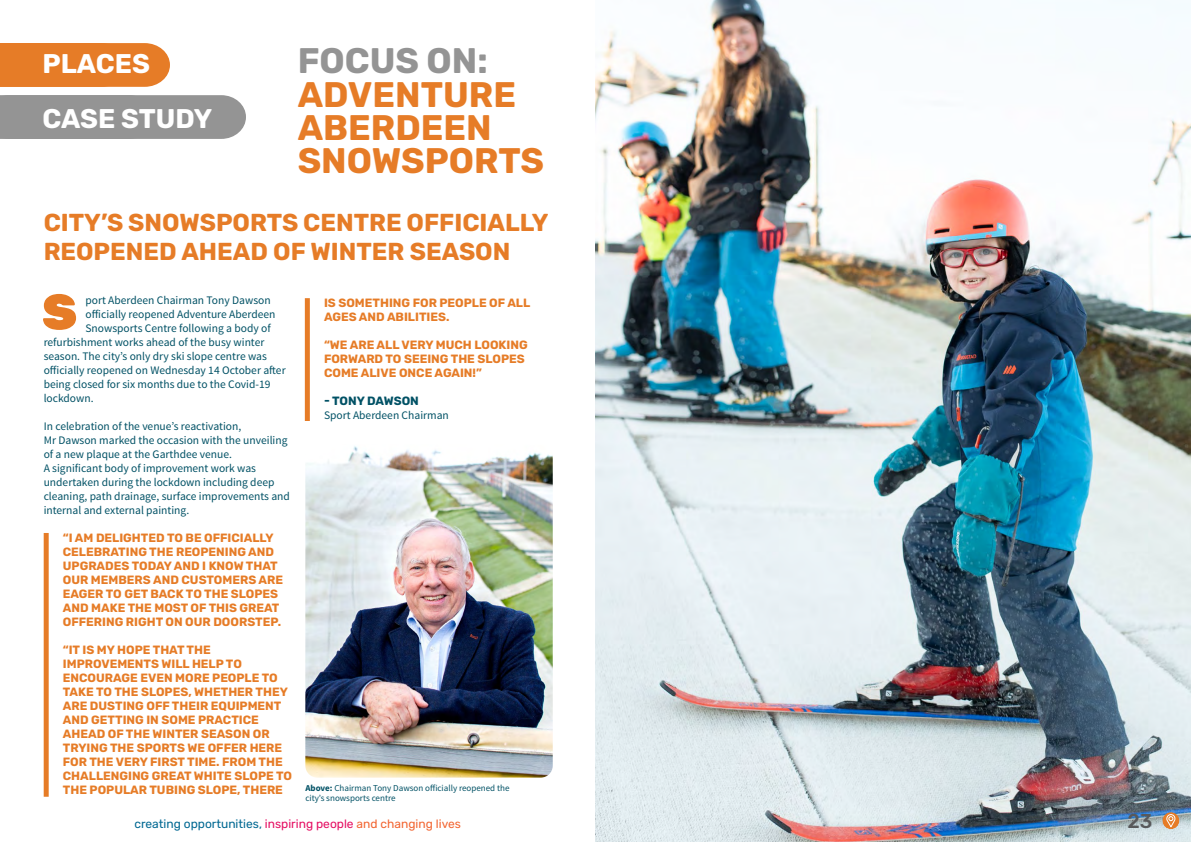
<style>
.page{position:relative;width:1191px;height:842px;background:#fff}
.page>*{position:absolute;margin:0;border:0;box-sizing:border-box;transform-origin:0 0}
.t1{font:900 50px "Rubik";color:#e67c27}
.t2{font:700 35.5px/33.3px "Rubik";color:#e67c27}
.t3{font:700 35.5px "Rubik";color:#949494}
.t4{font:700 27px/54.9px "Rubik";color:#fff}
.t5{font:700 24.5px/29.4px "Rubik";color:#e67c27}
.t6{font:500 20px "Rubik";color:#58595b}
.t7{font:700 12px/14px "Rubik";color:#e67c27}
.t8{font:12px "Rubik";color:#006892}
.t9{font:700 12px "Rubik";color:#005165}
.t10{font:11.5px/14px "Source Sans Pro";color:#005165}
.t11{font:9px/10px "Source Sans Pro";color:#005165}
.s1{font-weight:700}
.s2{color:#e50e62}
.s3{color:#f26531}
</style>
<div class="page">
<div style="left:44px;top:533px;width:5px;height:264px;background:#e67c27"></div>
<div style="left:305px;top:298px;width:5px;height:123px;background:#e67c27"></div>
<img style="left:595px;top:0;width:596px;height:842px">
<img style="left:305px;top:446px;width:248px;height:332px">
<div style="left:0;top:95px;width:246px;height:44px;background:#949494"></div>
<div style="left:0;top:43px;width:170px;height:44px;background:#e67c27"></div>
<svg style="left:1162px;top:812px;width:17px;height:17px"></svg>
<h3 class="t4" style="left:43px;top:37px;width:171px">PLACES<br>CASE STUDY</h3>
<h2 class="t3" style="left:298px;top:40px;width:191px">FOCUS ON:</h2>
<h2 class="t2" style="left:298px;top:79px;width:248px">ADVENTURE<br>ABERDEEN<br>SNOWSPORTS</h2>
<h3 class="t5" style="left:44px;top:208px;width:506px">CITY’S SNOWSPORTS CENTRE OFFICIALLY<br>REOPENED AHEAD OF WINTER SEASON</h3>
<h1 class="t1" style="left:42px;top:282px;width:36px">S</h1>
<p class="t10" style="left:85px;top:293px;width:187px">port Aberdeen Chairman Tony Dawson</p>
<p class="t10" style="left:85px;top:307px;width:192px">officially reopened Adventure Aberdeen</p>
<p class="t10" style="left:85px;top:321px;width:187px">Snowsports Centre following a body of</p>
<p class="t10" style="left:44px;top:335px;width:222px">refurbishment works ahead of the busy winter</p>
<p class="t10" style="left:44px;top:349px;width:225px">season. The city’s only dry ski slope centre was</p>
<p class="t10" style="left:44px;top:363px;width:243px">officially reopened on Wednesday 14 October after</p>
<p class="t10" style="left:44px;top:377px;width:228px">being closed for six months due to the Covid-19</p>
<p class="t10" style="left:44px;top:391px;width:51px">lockdown.</p>
<p class="t10" style="left:44px;top:419px;width:248px">In celebration of the venue’s reactivation,<br>Mr Dawson marked the occasion with the unveiling of a new plaque at the Garthdee venue.<br>A significant body of improvement work was undertaken during the lockdown including deep cleaning, path drainage, surface improvements and internal and external painting.</p>
<p class="t7" style="left:63px;top:531px;width:222px">“I AM DELIGHTED TO BE OFFICIALLY<br>CELEBRATING THE REOPENING AND<br>UPGRADES TODAY AND I KNOW THAT<br>OUR MEMBERS AND CUSTOMERS ARE<br>EAGER TO GET BACK TO THE SLOPES<br>AND MAKE THE MOST OF THIS GREAT<br>OFFERING RIGHT ON OUR DOORSTEP.</p>
<p class="t7" style="left:63px;top:643px;width:231px">“IT IS MY HOPE THAT THE<br>IMPROVEMENTS WILL HELP TO<br>ENCOURAGE EVEN MORE PEOPLE TO<br>TAKE TO THE SLOPES, WHETHER THEY<br>ARE DUSTING OFF THEIR EQUIPMENT<br>AND GETTING IN SOME PRACTICE<br>AHEAD OF THE WINTER SEASON OR<br>TRYING THE SPORTS WE OFFER HERE<br>FOR THE VERY FIRST TIME. FROM THE<br>CHALLENGING GREAT WHITE SLOPE TO<br>THE POPULAR TUBING SLOPE, THERE</p>
<p class="t7" style="left:324px;top:296px;width:208px">IS SOMETHING FOR PEOPLE OF ALL<br>AGES AND ABILITIES.</p>
<p class="t7" style="left:324px;top:338px;width:205px">“WE ARE ALL VERY MUCH LOOKING<br>FORWARD TO SEEING THE SLOPES<br>COME ALIVE ONCE AGAIN!”</p>
<p class="t9" style="left:324px;top:393px;width:96px">- TONY DAWSON</p>
<p class="t10" style="left:324px;top:408px;width:126px">Sport Aberdeen Chairman</p>
<p class="t11" style="left:305px;top:783px;width:206px"><span class="s1">Above:</span> Chairman Tony Dawson officially reopened the city’s snowsports centre</p>
<p class="t8" style="left:134px;top:817px;width:328px">creating opportunities, <span class="s2">inspiring people</span> <span class="s3">and changing lives</span></p>
<h3 class="t6" style="left:1127px;top:809px;width:26px">23</h3>
</div>
